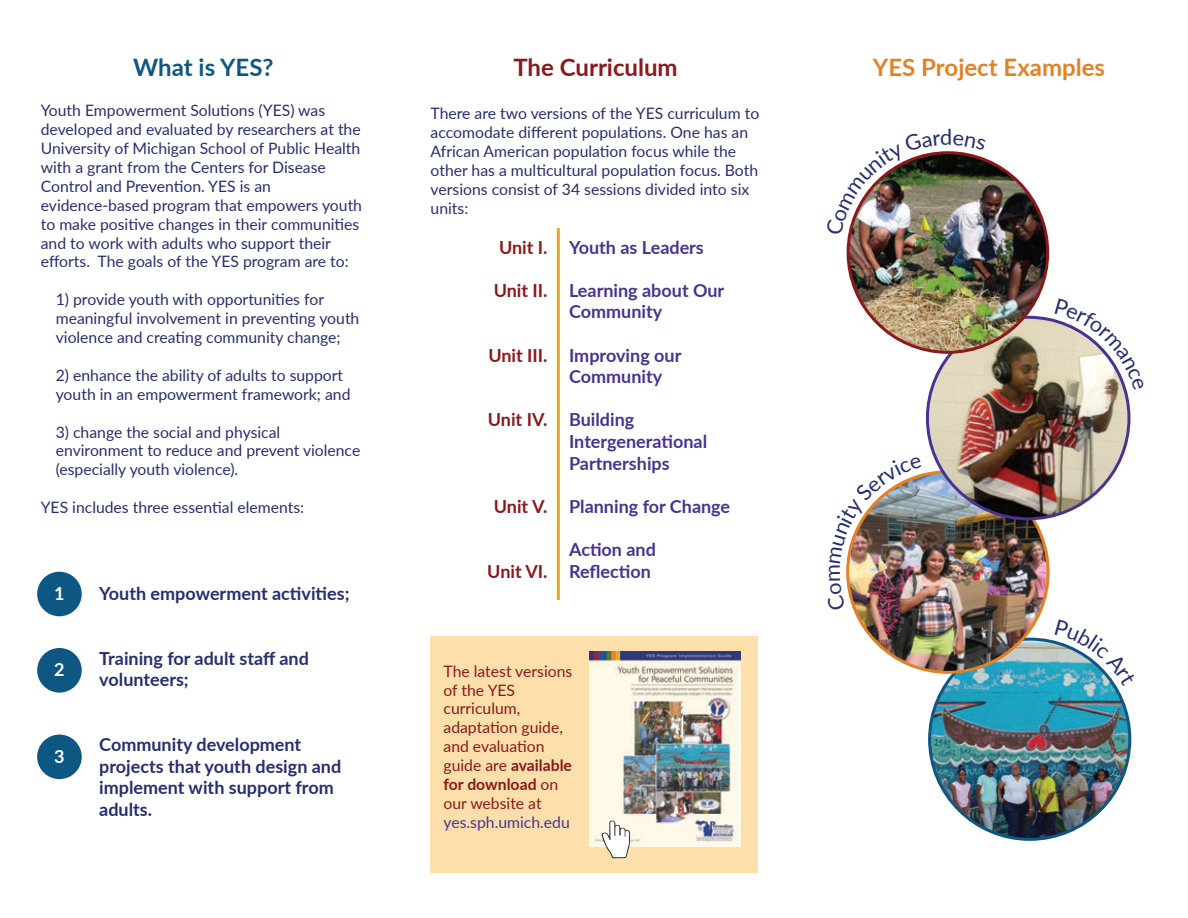
<style>
.page{position:relative;width:1188px;height:918px;background:#fff}
.page>*{position:absolute;margin:0;border:0;box-sizing:border-box;transform-origin:0 0}
.t1{font:700 24px "Lato";color:#e48125}
.t2{font:700 24px "Lato";color:#8c181b}
.t3{font:700 24px "Lato";color:#0f5783}
.t4{font:700 18px/21.6px "Lato";color:#282e6f}
.t5{font:700 18px/21.6px "Lato";color:#483392}
.t6{font:700 18px "Lato";color:#8c181b}
.t7{font:700 18px "Lato";color:#fff}
.t8{font:15.75px/18.9px "Lato";color:#282e6f}
.t9{font:15.75px/18.9px "Lato";color:#8c181b}
.t10{font:15.75px "Lato";color:#483392}
.s1{font-weight:700}
</style>
<div class="page">
<div style="left:37px;top:572px;width:45px;height:44px;background:#0f5783;border-radius:50%"></div>
<div style="left:37px;top:648px;width:45px;height:45px;background:#0f5783;border-radius:50%"></div>
<div style="left:37px;top:735px;width:45px;height:44px;background:#0f5783;border-radius:50%"></div>
<hr style="left:557px;top:228px;width:3px;height:372px;background:#e9a821">
<div style="left:430px;top:636px;width:328px;height:237px;background:#fcdfab"></div>
<img style="left:590px;top:651px;width:150px;height:195px">
<svg style="left:602px;top:820px;width:28px;height:38px"></svg>
<img style="left:930px;top:639px;width:200px;height:200px;border-radius:100px">
<img style="left:848px;top:472px;width:200px;height:200px;border-radius:100px">
<img style="left:927px;top:317px;width:202px;height:202px;border-radius:101px">
<img style="left:848px;top:153px;width:200px;height:199px;border-radius:100px">
<img style="left:848px;top:151px;width:138px;height:85px">
<svg style="left:1055px;top:319px;width:72px;height:71px"></svg>
<img style="left:846px;top:473px;width:76px;height:138px">
<svg style="left:1055px;top:640px;width:62px;height:46px"></svg>
<h1 class="t3" style="left:133px;top:49px;width:142px">What is YES?</h1>
<p class="t8" style="left:41px;top:100px;width:323px">Youth Empowerment Solutions (YES) was developed and evaluated by researchers at the University of Michigan School of Public Health with a grant from the Centers for Disease Control and Prevention. YES is an evidence-based program that empowers youth to make positive changes in their communities and to work with adults who support their efforts. The goals of the YES program are to:</p>
<p class="t8" style="left:56px;top:289px;width:305px">1) provide youth with opportunities for meaningful involvement in preventing youth violence and creating community change;</p>
<p class="t8" style="left:56px;top:365px;width:296px">2) enhance the ability of adults to support youth in an empowerment framework; and</p>
<p class="t8" style="left:56px;top:422px;width:306px">3) change the social and physical environment to reduce and prevent violence (especially youth violence).</p>
<p class="t8" style="left:41px;top:497px;width:265px">YES includes three essential elements:</p>
<p class="t7" style="left:54px;top:580px;width:12px">1</p>
<p class="t7" style="left:54px;top:656px;width:12px">2</p>
<p class="t7" style="left:54px;top:744px;width:12px">3</p>
<p class="t4" style="left:99px;top:582px;width:252px">Youth empowerment activities;</p>
<p class="t4" style="left:99px;top:647px;width:211px">Training for adult staff and volunteers;</p>
<p class="t4" style="left:99px;top:733px;width:244px">Community development projects that youth design and implement with support from adults.</p>
<h1 class="t2" style="left:513px;top:49px;width:166px">The Curriculum</h1>
<p class="t8" style="left:431px;top:104px;width:330px">There are two versions of the YES curriculum to accomodate different populations. One has an African American population focus while the other has a multicultural population focus. Both versions consist of 34 sessions divided into six units:</p>
<p class="t5" style="left:569px;top:235px;width:136px">Youth as Leaders</p>
<p class="t5" style="left:569px;top:279px;width:157px">Learning about Our<br>Community</p>
<p class="t5" style="left:569px;top:343px;width:114px">Improving our<br>Community</p>
<p class="t5" style="left:569px;top:408px;width:140px">Building<br>Intergenerational<br>Partnerships</p>
<p class="t5" style="left:569px;top:495px;width:163px">Planning for Change</p>
<p class="t5" style="left:569px;top:538px;width:88px">Action and<br>Reflection</p>
<p class="t6" style="left:499px;top:234px;width:50px">Unit I.</p>
<p class="t6" style="left:494px;top:277px;width:55px">Unit II.</p>
<p class="t6" style="left:488px;top:342px;width:61px">Unit III.</p>
<p class="t6" style="left:488px;top:407px;width:61px">Unit IV.</p>
<p class="t6" style="left:494px;top:493px;width:55px">Unit V.</p>
<p class="t6" style="left:487px;top:558px;width:62px">Unit VI.</p>
<p class="t9" style="left:444px;top:661px;width:130px">The latest versions of the YES curriculum, adaptation guide, and evaluation guide are <span class="s1">available for download</span> on our website at</p>
<p class="t10" style="left:444px;top:811px;width:128px">yes.sph.umich.edu</p>
<h1 class="t1" style="left:873px;top:49px;width:234px">YES Project Examples</h1>
</div>
